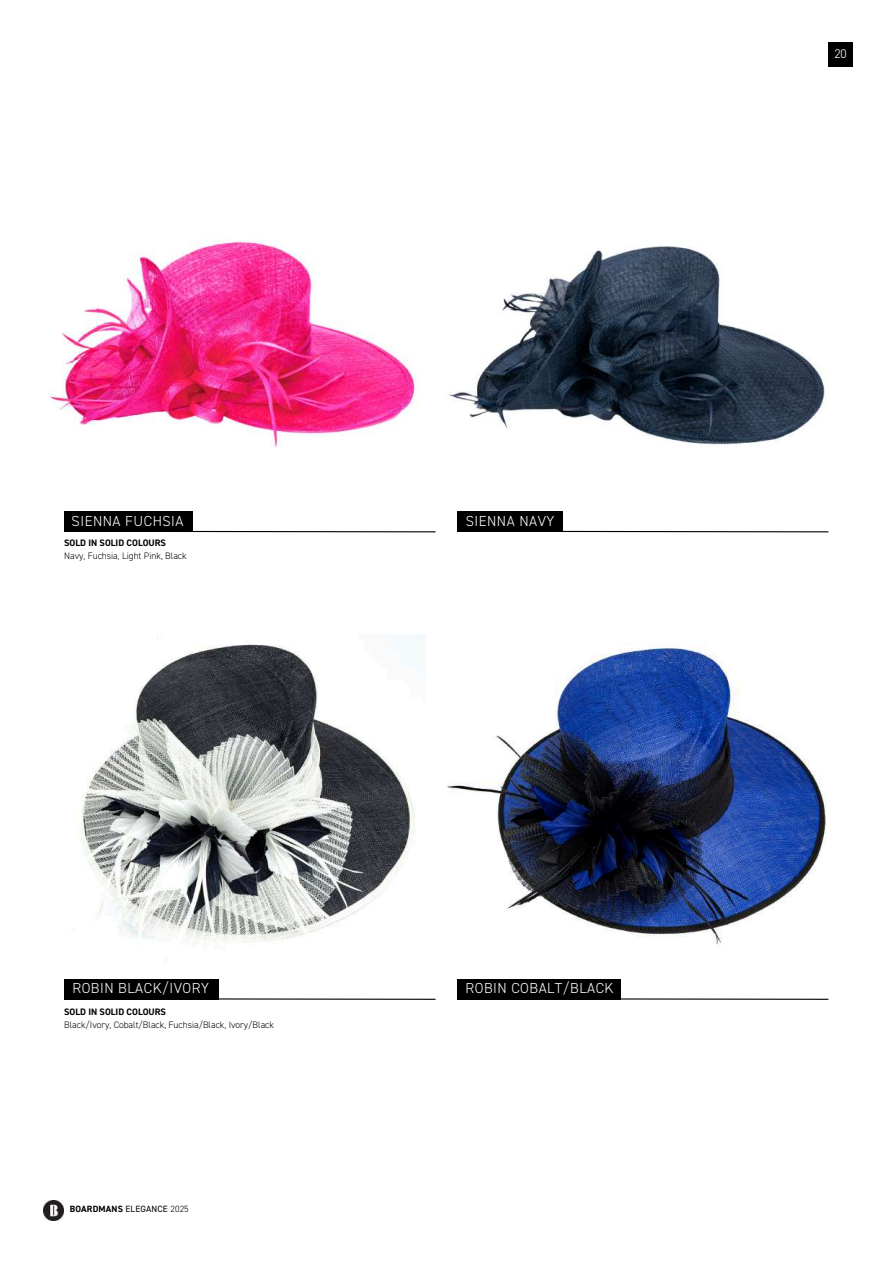
<style>
.page{position:relative;width:894px;height:1264px;background:#fff}
.page>*{position:absolute;margin:0;border:0;box-sizing:border-box;transform-origin:0 0}
.t1{font:300 14.55px "DIN2014";letter-spacing:.035em;color:#fff}
.t2{font:300 12.6px "DIN2014";color:#fff}
.t3{font:300 9.45px "DIN2014";color:#000}
.t4{font:700 9.45px "DIN2014";color:#000}
.t5{font:700 9.15px "DIN2014";letter-spacing:.02em;color:#000}
.s1{font-weight:400}
.s2{font-weight:300}
</style>
<div class="page">
<img style="left:43px;top:1200px;width:21px;height:20px">
<div style="left:64px;top:978px;width:155px;height:21px;background:#000"></div>
<svg style="left:64px;top:998px;width:372px;height:2px"></svg>
<div style="left:64px;top:511px;width:129px;height:21px;background:#000"></div>
<svg style="left:190px;top:530px;width:246px;height:3px"></svg>
<div style="left:457px;top:511px;width:106px;height:21px;background:#000"></div>
<svg style="left:563px;top:530px;width:266px;height:3px"></svg>
<div style="left:457px;top:978px;width:163px;height:21px;background:#000"></div>
<svg style="left:457px;top:997px;width:372px;height:3px"></svg>
<img style="left:50px;top:239px;width:370px;height:209px">
<img style="left:447px;top:246px;width:378px;height:199px">
<img style="left:74px;top:635px;width:351px;height:310px">
<img style="left:446px;top:643px;width:380px;height:302px">
<div style="left:828px;top:42px;width:24px;height:24px;background:#000"></div>
<h1 class="t1" style="left:72px;top:512px;width:113px">SIENNA FUCHSIA</h1>
<h1 class="t1" style="left:465px;top:512px;width:90px">SIENNA NAVY</h1>
<p class="t4" style="left:64px;top:537px;width:103px">SOLD IN SOLID COLOURS</p>
<p class="t3" style="left:64px;top:549px;width:124px">Navy, Fuchsia, Light Pink, Black</p>
<h1 class="t1" style="left:72px;top:979px;width:138px">ROBIN BLACK/IVORY</h1>
<p class="t4" style="left:64px;top:1005px;width:103px">SOLD IN SOLID COLOURS</p>
<p class="t3" style="left:64px;top:1018px;width:211px">Black/Ivory, Cobalt/Black, Fuchsia/Black, Ivory/Black</p>
<p class="t5" style="left:70px;top:1203px;width:120px">BOARDMANS <span class="s1">ELEGANCE</span> <span class="s2">2025</span></p>
<h1 class="t1" style="left:465px;top:979px;width:150px">ROBIN COBALT/BLACK</h1>
<h2 class="t2" style="left:834px;top:46px;width:14px">20</h2>
</div>
